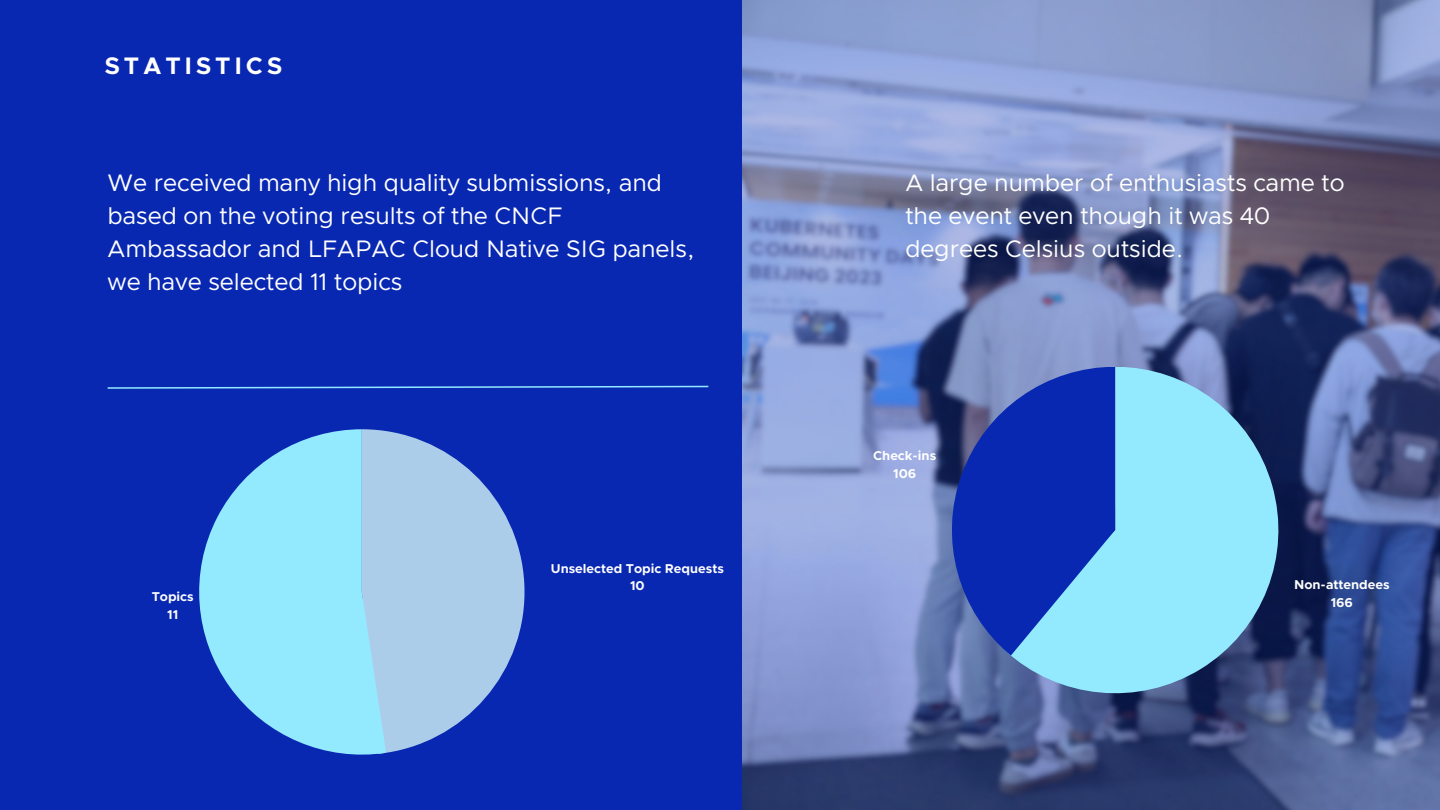
<style>
.page{position:relative;width:1440px;height:810px;background:#0828b2}
.page>*{position:absolute;margin:0;border:0;box-sizing:border-box;transform-origin:0 0}
.t1{font:24px/33px "Clarity City";color:#fff}
.t2{font:700 24px "Clarity City";letter-spacing:.155em;color:#fff}
.t3{font:700 12.9px "Clarity City";color:#fff}
</style>
<div class="page">
<svg style="left:107px;top:385px;width:602px;height:4px"></svg>
<img style="left:742px;top:0;width:698px;height:810px">
<svg style="left:1005px;top:367px;width:273px;height:326px;fill:#93eaff"></svg>
<svg style="left:952px;top:367px;width:163px;height:289px"></svg>
<svg style="left:386px;top:431px;width:139px;height:322px;fill:#accdea"></svg>
<svg style="left:199px;top:429px;width:187px;height:326px;fill:#93eaff"></svg>
<p class="t2" style="left:105px;top:55px;width:179px">STATISTICS</p>
<p class="t1" style="left:108px;top:167px;width:589px">We received many high quality submissions, and based on the voting results of the CNCF Ambassador and LFAPAC Cloud Native SIG panels, we have selected 11 topics</p>
<p class="t1" style="left:905px;top:167px;width:441px">A large number of enthusiasts came to the event even though it was 40 degrees Celsius outside.</p>
<p class="t3" style="left:152px;top:591px;width:43px">Topics</p>
<p class="t3" style="left:167px;top:608px;width:13px">11</p>
<p class="t3" style="left:551px;top:562px;width:174px">Unselected Topic Requests</p>
<p class="t3" style="left:630px;top:580px;width:16px">10</p>
<p class="t3" style="left:873px;top:450px;width:65px">Check-ins</p>
<p class="t3" style="left:893px;top:468px;width:25px">106</p>
<p class="t3" style="left:1294px;top:579px;width:97px">Non-attendees</p>
<p class="t3" style="left:1331px;top:597px;width:24px">166</p>
</div>
